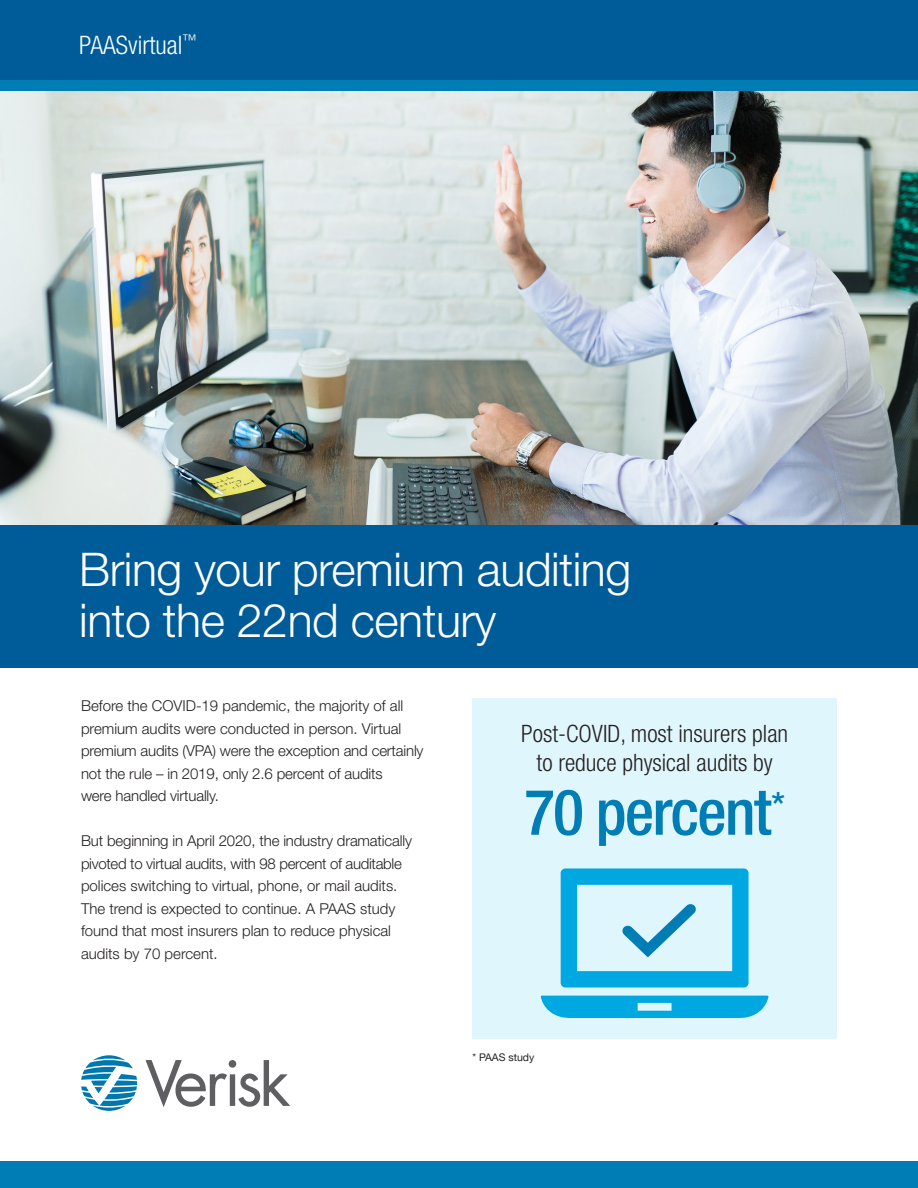
<style>
.page{position:relative;width:918px;height:1188px;background:#fff}
.page>*{position:absolute;margin:0;border:0;box-sizing:border-box;transform-origin:0 0}
.t1{font:500 condensed 63.45px "Helvetica Neue LT Std";letter-spacing:-.025em;color:#007db4}
.t2{font:300 46.5px/51px "Helvetica Neue LT Std";letter-spacing:-.01em;color:#fff}
.t3{font:300 condensed 25.5px "Helvetica Neue";color:#fff}
.t4{font:300 condensed 24px/28.5px "Helvetica Neue LT Std";color:#231f20;text-align:center}
.t5{font:300 15px/22.5px "Helvetica Neue LT Std";color:#231f20}
.copyright{font:10.5px "Helvetica Neue";color:#231f20}
</style>
<div class="page">
<div style="left:472px;top:698px;width:365px;height:341px;background:#e0f6fd"></div>
<img style="left:0;top:91px;width:918px;height:434px">
<div style="left:0;top:0;width:918px;height:81px;background:#005c98"></div>
<div style="left:0;top:80px;width:918px;height:11px;background:#007db5"></div>
<div style="left:0;top:1161px;width:918px;height:27px;background:#007db5"></div>
<div style="left:0;top:525px;width:918px;height:143px;background:#005c98"></div>
<svg style="left:81px;top:1055px;width:56px;height:56px"></svg>
<svg style="left:146px;top:1060px;width:144px;height:47px"></svg>
<svg style="left:541px;top:996px;width:227px;height:22px;background:#18b0e4"></svg>
<svg style="left:561px;top:868px;width:188px;height:119px"></svg>
<p class="t3" style="left:79px;top:30px;width:119px">PAASvirtual<sup>™</sup></p>
<p class="t2" style="left:79px;top:543px;width:554px">Bring your premium auditing into the 22nd century</p>
<p class="t5" style="left:81px;top:694px;width:344px">Before the COVID-19 pandemic, the majority of all premium audits were conducted in person. Virtual premium audits (VPA) were the exception and certainly not the rule – in 2019, only 2.6 percent of audits<br>were handled virtually.</p>
<p class="t5" style="left:81px;top:829px;width:333px">But beginning in April 2020, the industry dramatically pivoted to virtual audits, with 98 percent of auditable polices switching to virtual, phone, or mail audits.<br>The trend is expected to continue. A PAAS study found that most insurers plan to reduce physical audits by 70 percent.</p>
<p class="t4" style="left:521px;top:720px;width:268px">Post-COVID, most insurers plan to reduce physical audits by</p>
<p class="t1" style="left:524px;top:774px;width:262px">70 percent<sup>*</sup></p>
<p class="copyright" style="left:472px;top:1050px;width:63px">* PAAS study</p>
</div>
